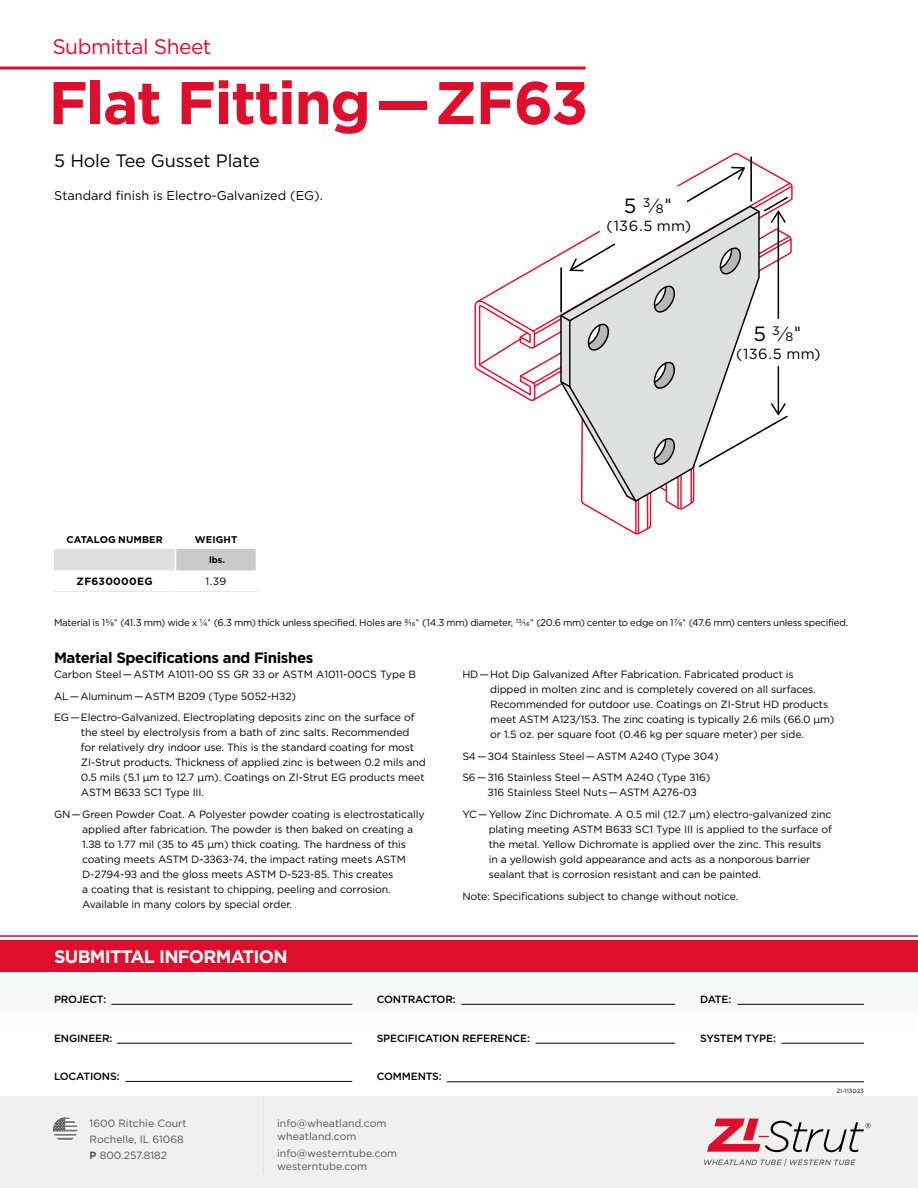
<style>
.page{position:relative;width:918px;height:1188px;background:#fff}
.page>*{position:absolute;margin:0;border:0;box-sizing:border-box;transform-origin:0 0}
.t1{font:700 60px "Gotham";letter-spacing:-.025em;color:#de0e2d}
.t2{font:21px "Gotham";letter-spacing:-.025em;color:#de0e2d}
.t3{font:20.55px "Gotham";color:#000}
.t4{font:700 18px "Gotham";letter-spacing:-.04em;color:#fff}
.t5{font:18px "Gotham";letter-spacing:-.01em;color:#000}
.t6{font:700 15px "Gotham";letter-spacing:-.025em;color:#000}
.t7{font:14.7px "Gotham";letter-spacing:.03em;color:#000}
.t8{font:12.75px "Gotham";color:#000}
.t9{font:10.5px/15px "Gotham";letter-spacing:-.01em;color:#000}
.t10{font:10.5px/13.5px "Gotham";color:#535454}
.t11{font:500 10.5px "Gotham";letter-spacing:-.015em;color:#000}
.t12{font:700 10.5px "Gotham";letter-spacing:.03em;color:#000}
.t13{font:9.75px "Gotham";letter-spacing:-.025em;color:#000}
.t14{font:700 9.75px "Gotham";color:#000}
.t15{font:700 9px "Gotham";color:#000}
.t16{font:6px "Gotham";color:#000}
.s1{font-size:12.3px}
.s2{font-family:"Frutiger LT Std";font-weight:300}
.s3{font-weight:700}
</style>
<div class="page">
<hr style="left:112px;top:1004px;width:240px;height:1px;background:#000">
<hr style="left:117px;top:1043px;width:235px;height:1px;background:#000">
<hr style="left:126px;top:1081px;width:226px;height:1px;background:#000">
<hr style="left:462px;top:1004px;width:213px;height:1px;background:#000">
<hr style="left:536px;top:1043px;width:139px;height:1px;background:#000">
<hr style="left:738px;top:1004px;width:126px;height:1px;background:#000">
<hr style="left:781px;top:1043px;width:83px;height:1px;background:#000">
<hr style="left:447px;top:1081px;width:417px;height:1px;background:#000">
<hr style="left:0;top:935px;width:918px;height:2px;background:#de0e2d">
<div style="left:0;top:940px;width:918px;height:32px;background:#de0e2d"></div>
<hr style="left:0;top:67px;width:586px;height:3px;background:#de0e2d">
<hr style="left:750px;top:157px;width:2px;height:44px;background:#000">
<svg style="left:474px;top:166px;width:319px;height:369px"></svg>
<hr style="left:54px;top:591px;width:122px;height:1px;background:#e4e4e4">
<hr style="left:176px;top:591px;width:81px;height:1px;background:#e4e4e4">
<svg style="left:54px;top:549px;width:202px;height:22px;background:#d6d7d8"></svg>
<div style="left:0;top:1096px;width:918px;height:92px;background:#f0f0f0"></div>
<hr style="left:263px;top:1096px;width:1px;height:78px;background:#dedfdf">
<svg style="left:53px;top:1117px;width:25px;height:24px"></svg>
<svg style="left:704px;top:1159px;width:152px;height:7px"></svg>
<svg style="left:707px;top:1119px;width:164px;height:33px"></svg>
<h2 class="t2" style="left:52px;top:33px;width:161px">Submittal Sheet</h2>
<h1 class="t1" style="left:49px;top:63px;width:541px">Flat Fitting — ZF63</h1>
<h3 class="t5" style="left:54px;top:149px;width:207px">5 Hole Tee Gusset Plate</h3>
<p class="t8" style="left:54px;top:187px;width:270px">Standard finish is Electro-Galvanized (EG).</p>
<h3 class="t3" style="left:624px;top:193px;width:51px">5 <sup>3</sup>⁄<span class="s1">8</span><span class="s2">"</span></h3>
<h3 class="t7" style="left:607px;top:216px;width:86px">(136.5 mm)</h3>
<h3 class="t3" style="left:753px;top:321px;width:51px">5 <sup>3</sup>⁄<span class="s1">8</span><span class="s2">"</span></h3>
<h3 class="t7" style="left:736px;top:344px;width:86px">(136.5 mm)</h3>
<p class="t14" style="left:67px;top:534px;width:98px">CATALOG NUMBER</p>
<p class="t14" style="left:195px;top:534px;width:44px">WEIGHT</p>
<p class="t15" style="left:209px;top:554px;width:17px">lbs.</p>
<p class="t12" style="left:77px;top:574px;width:78px">ZF630000EG</p>
<p class="t9" style="left:206px;top:573px;width:22px">1.39</p>
<p class="t13" style="left:54px;top:616px;width:796px">Material is 1 5/8<span class="s2">"</span> (41.3 mm) wide x 1/4<span class="s2">"</span> (6.3 mm) thick unless specified. Holes are 9/16<span class="s2">"</span> (14.3 mm) diameter, 13/16<span class="s2">"</span> (20.6 mm) center to edge on 1 7/8<span class="s2">"</span> (47.6 mm) centers unless specified.</p>
<h3 class="t6" style="left:54px;top:648px;width:261px">Material Specifications and Finishes</h3>
<p class="t9" style="left:54px;top:663px;width:364px;line-height:21.8px">Carbon Steel — ASTM A1011-00 SS GR 33 or ASTM A1011-00CS Type B<br>AL — Aluminum — ASTM B209 (Type 5052-H32)<br>EG — Electro-Galvanized. Electroplating deposits zinc on the surface of</p>
<p class="t9" style="left:81px;top:725px;width:346px">the steel by electrolysis from a bath of zinc salts. Recommended for relatively dry indoor use. This is the standard coating for most ZI-Strut products. Thickness of applied zinc is between 0.2 mils and 0.5 mils (5.1 μm to 12.7 μm). Coatings on ZI-Strut EG products meet ASTM B633 SC1 Type III.</p>
<p class="t9" style="left:82px;top:807px;width:344px;text-indent:-28px">GN — Green Powder Coat. A Polyester powder coating is electrostatically applied after fabrication. The powder is then baked on creating a 1.38 to 1.77 mil (35 to 45 μm) thick coating. The hardness of this coating meets ASTM D-3363-74, the impact rating meets ASTM D-2794-93 and the gloss meets ASTM D-523-85. This creates<br>a coating that is resistant to chipping, peeling and corrosion.<br>Available in many colors by special order.</p>
<p class="t9" style="left:490px;top:666px;width:346px;text-indent:-28px">HD — Hot Dip Galvanized After Fabrication. Fabricated product is<br>dipped in molten zinc and is completely covered on all surfaces.<br>Recommended for outdoor use. Coatings on ZI-Strut HD products meet ASTM A123/153. The zinc coating is typically 2.6 mils (66.0 μm) or 1.5 oz. per square foot (0.46 kg per square meter) per side.</p>
<p class="t9" style="left:462px;top:745px;width:258px;line-height:21.8px">S4 — 304 Stainless Steel — ASTM A240 (Type 304)<br>S6 — 316 Stainless Steel — ASTM A240 (Type 316)</p>
<p class="t9" style="left:462px;top:782px;width:371px;line-height:21.8px;text-indent:25px">316 Stainless Steel Nuts — ASTM A276-03<br>YC — Yellow Zinc Dichromate. A 0.5 mil (12.7 μm) electro-galvanized zinc</p>
<p class="t9" style="left:489px;top:822px;width:345px">plating meeting ASTM B633 SC1 Type III is applied to the surface of the metal. Yellow Dichromate is applied over the zinc. This results in a yellowish gold appearance and acts as a nonporous barrier sealant that is corrosion resistant and can be painted.</p>
<p class="t9" style="left:462px;top:888px;width:278px">Note: Specifications subject to change without notice.</p>
<h3 class="t4" style="left:54px;top:945px;width:235px">SUBMITTAL INFORMATION</h3>
<p class="t11" style="left:54px;top:992px;width:54px">PROJECT:</p>
<p class="t11" style="left:54px;top:1031px;width:60px">ENGINEER:</p>
<p class="t11" style="left:54px;top:1070px;width:67px">LOCATIONS:</p>
<p class="t11" style="left:377px;top:992px;width:80px">CONTRACTOR:</p>
<p class="t11" style="left:377px;top:1031px;width:155px">SPECIFICATION REFERENCE:</p>
<p class="t11" style="left:377px;top:1070px;width:67px">COMMENTS:</p>
<p class="t10" style="left:90px;top:1115px;width:99px;line-height:16.2px">1600 Ritchie Court<br>Rochelle, IL 61068<br><span class="s3">P</span> 800.257.8182</p>
<p class="t10" style="left:277px;top:1116px;width:111px">info@wheatland.com wheatland.com</p>
<p class="t10" style="left:277px;top:1146px;width:121px">info@westerntube.com westerntube.com</p>
<p class="t11" style="left:700px;top:992px;width:33px">DATE:</p>
<p class="t11" style="left:700px;top:1031px;width:77px">SYSTEM TYPE:</p>
<p class="t16" style="left:836px;top:1087px;width:29px">ZI-113023</p>
</div>
